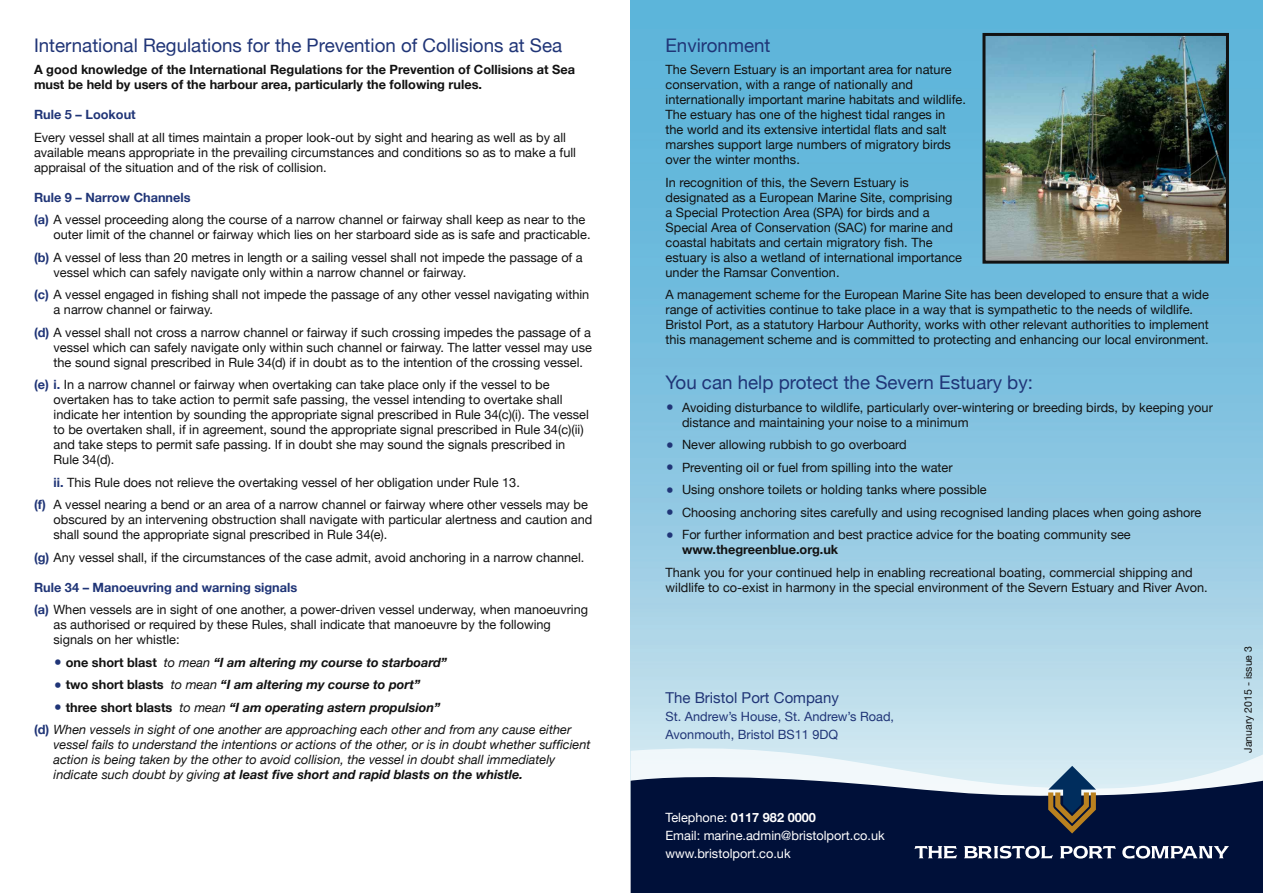
<style>
.page{position:relative;width:1263px;height:893px;background:#fff}
.page>*{position:absolute;margin:0;border:0;box-sizing:border-box;transform-origin:0 0}
.t1{font:18.75px "Helvetica Neue";color:#203577}
.t2{font:15px "Helvetica Neue";color:#203577}
.t3{font:12.75px/15px "Helvetica Neue";color:#121212}
.t4{font:italic 12.75px/15px "Helvetica Neue";color:#121212}
.t5{font:700 12.75px/15px "Helvetica Neue";color:#121212}
.t6{font:italic 700 12.75px "Helvetica Neue";color:#121212}
.t7{font:12.75px/18px "Helvetica Neue";color:#fff}
.t8{font:12.75px/18px "Helvetica Neue";color:#203577}
.t9{font:700 12.75px "Helvetica Neue";color:#203577}
.t10{font:10.5px "Helvetica Neue";color:#121212}
.s1{font-weight:700;color:#203577}
.s2{font-weight:400;font-style:normal;font-size:24.75px;color:#203577}
.s3{font-style:normal}
.s4{font-weight:400}
.s5{font-style:normal;font-size:24.75px;color:#203577}
.s6{font-weight:700;font-style:normal}
.s7{font-weight:700}
.s8{font-weight:700;font-style:normal;color:#203577}
.s9{font-size:24.75px;color:#203577}
</style>
<div class="page">
<img style="left:631px;top:0;width:632px;height:747px">
<svg style="left:631px;top:747px;width:632px;height:25px;fill:#d4eaf2"></svg>
<svg style="left:631px;top:772px;width:632px;height:121px;background:#1b2a4f"></svg>
<svg style="left:1046px;top:766px;width:52px;height:71px;background:#586064"></svg>
<svg style="left:914px;top:846px;width:43px;height:12px"></svg>
<svg style="left:964px;top:846px;width:89px;height:13px"></svg>
<svg style="left:1060px;top:846px;width:56px;height:13px"></svg>
<svg style="left:1122px;top:846px;width:107px;height:13px"></svg>
<img style="left:986px;top:37px;width:239px;height:223px">
<div style="left:982px;top:33px;width:247px;height:231px;border:3px solid #121212"></div>
<h1 class="t1" style="left:34px;top:32px;width:530px">International Regulations for the Prevention of Collisions at Sea</h1>
<p class="t5" style="left:34px;top:63px;width:543px">A good knowledge of the International Regulations for the Prevention of Collisions at Sea must be held by users of the harbour area, particularly the following rules.</p>
<p class="t9" style="left:34px;top:105px;width:103px">Rule 5 – Lookout</p>
<p class="t3" style="left:34px;top:131px;width:544px">Every vessel shall at all times maintain a proper look-out by sight and hearing as well as by all available means appropriate in the prevailing circumstances and conditions so as to make a full appraisal of the situation and of the risk of collision.</p>
<p class="t3" style="left:34px;top:187px;width:553px;line-height:22.5px"><span class="s1">Rule 9 – Narrow Channels<br>(a)</span> A vessel proceeding along the course of a narrow channel or fairway shall keep as near to the</p>
<p class="t3" style="left:34px;top:224px;width:558px;line-height:22.5px;text-indent:19px">outer limit of the channel or fairway which lies on her starboard side as is safe and practicable. <span class="s1">(b)</span> A vessel of less than 20 metres in length or a sailing vessel shall not impede the passage of a</p>
<p class="t3" style="left:34px;top:262px;width:557px;line-height:22.5px;text-indent:19px">vessel which can safely navigate only within a narrow channel or fairway.<br><span class="s1">(c)</span> A vessel engaged in fishing shall not impede the passage of any other vessel navigating within</p>
<p class="t3" style="left:34px;top:299px;width:558px;line-height:22.5px;text-indent:19px">a narrow channel or fairway.<br><span class="s1">(d)</span> A vessel shall not cross a narrow channel or fairway if such crossing impedes the passage of a</p>
<p class="t3" style="left:54px;top:341px;width:540px">vessel which can safely navigate only within such channel or fairway. The latter vessel may use the sound signal prescribed in Rule 34(d) if in doubt as to the intention of the crossing vessel.</p>
<p class="t3" style="left:54px;top:378px;width:537px;text-indent:-19px"><span class="s1">(e) i.</span> In a narrow channel or fairway when overtaking can take place only if the vessel to be overtaken has to take action to permit safe passing, the vessel intending to overtake shall indicate her intention by sounding the appropriate signal prescribed in Rule 34(c)(i). The vessel to be overtaken shall, if in agreement, sound the appropriate signal prescribed in Rule 34(c)(ii) and take steps to permit safe passing. If in doubt she may sound the signals prescribed in Rule 34(d).</p>
<p class="t3" style="left:34px;top:472px;width:555px;line-height:22.5px;text-indent:19px"><span class="s1">ii.</span> This Rule does not relieve the overtaking vessel of her obligation under Rule 13.<br><span class="s1">(f)</span> A vessel nearing a bend or an area of a narrow channel or fairway where other vessels may be</p>
<p class="t3" style="left:54px;top:513px;width:540px">obscured by an intervening obstruction shall navigate with particular alertness and caution and shall sound the appropriate signal prescribed in Rule 34(e).</p>
<p class="t3" style="left:34px;top:551px;width:552px"><span class="s1">(g)</span> Any vessel shall, if the circumstances of the case admit, avoid anchoring in a narrow channel.</p>
<p class="t3" style="left:34px;top:577px;width:556px;line-height:22.5px"><span class="s1">Rule 34 – Manoeuvring and warning signals<br>(a)</span> When vessels are in sight of one another, a power-driven vessel underway, when manoeuvring</p>
<p class="t3" style="left:54px;top:618px;width:499px">as authorised or required by these Rules, shall indicate that manoeuvre by the following signals on her whistle:</p>
<p class="t6" style="left:54px;top:652px;width:395px"><span class="s2">•</span> <span class="s3">one short blast</span> <span class="s4">to mean</span> “I am altering my course to starboard”</p>
<p class="t6" style="left:54px;top:675px;width:368px"><span class="s2">•</span> <span class="s3">two short blasts</span> <span class="s4">to mean</span> “I am altering my course to port”</p>
<p class="t4" style="left:34px;top:697px;width:539px;line-height:22.5px;text-indent:20px"><span class="s5">•</span> <span class="s6">three short blasts</span> to mean <span class="s7">“I am operating astern propulsion”<br></span><span class="s8">(d)</span> When vessels in sight of one another are approaching each other and from any cause either</p>
<p class="t4" style="left:54px;top:738px;width:539px">vessel fails to understand the intentions or actions of the other, or is in doubt whether sufficient action is being taken by the other to avoid collision, the vessel in doubt shall immediately indicate such doubt by giving <span class="s7">at least five short and rapid blasts on the whistle.</span></p>
<h1 class="t1" style="left:665px;top:32px;width:106px">Environment</h1>
<p class="t3" style="left:665px;top:63px;width:302px">The Severn Estuary is an important area for nature conservation, with a range of nationally and internationally important marine habitats and wildlife.<br>The estuary has one of the highest tidal ranges in the world and its extensive intertidal flats and salt marshes support large numbers of migratory birds over the winter months.</p>
<p class="t3" style="left:665px;top:176px;width:298px">In recognition of this, the Severn Estuary is designated as a European Marine Site, comprising a Special Protection Area (SPA) for birds and a Special Area of Conservation (SAC) for marine and coastal habitats and certain migratory fish. The estuary is also a wetland of international importance under the Ramsar Convention.</p>
<p class="t3" style="left:665px;top:288px;width:545px">A management scheme for the European Marine Site has been developed to ensure that a wide range of activities continue to take place in a way that is sympathetic to the needs of wildlife.<br>Bristol Port, as a statutory Harbour Authority, works with other relevant authorities to implement this management scheme and is committed to protecting and enhancing our local environment.</p>
<h1 class="t1" style="left:665px;top:369px;width:369px">You can help protect the Severn Estuary by:</h1>
<p class="t3" style="left:682px;top:401px;width:532px;text-indent:-17px"><span class="s9">•</span> Avoiding disturbance to wildlife, particularly over-wintering or breeding birds, by keeping your distance and maintaining your noise to a minimum</p>
<p class="t3" style="left:665px;top:438px;width:243px"><span class="s9">•</span> Never allowing rubbish to go overboard</p>
<p class="t3" style="left:665px;top:461px;width:289px"><span class="s9">•</span> Preventing oil or fuel from spilling into the water</p>
<p class="t3" style="left:665px;top:483px;width:323px"><span class="s9">•</span> Using onshore toilets or holding tanks where possible</p>
<p class="t3" style="left:665px;top:506px;width:537px"><span class="s9">•</span> Choosing anchoring sites carefully and using recognised landing places when going ashore</p>
<p class="t3" style="left:682px;top:528px;width:450px;text-indent:-17px"><span class="s9">•</span> For further information and best practice advice for the boating community see <span class="s7">www.thegreenblue.org.uk</span></p>
<p class="t3" style="left:665px;top:566px;width:544px">Thank you for your continued help in enabling recreational boating, commercial shipping and wildlife to co-exist in harmony in the special environment of the Severn Estuary and River Avon.</p>
<p class="t2" style="left:665px;top:687px;width:175px">The Bristol Port Company</p>
<p class="t8" style="left:665px;top:708px;width:230px">St. Andrew’s House, St. Andrew’s Road,<br>Avonmouth, Bristol BS11 9DQ</p>
<p class="t7" style="left:665px;top:809px;width:221px">Telephone: <span class="s7">0117 982 0000<br></span>Email: marine.admin@bristolport.co.uk www.bristolport.co.uk</p>
<p class="t10" style="left:1240px;top:753px;width:108px;rotate:-90deg">January 2015 - issue 3</p>
</div>
